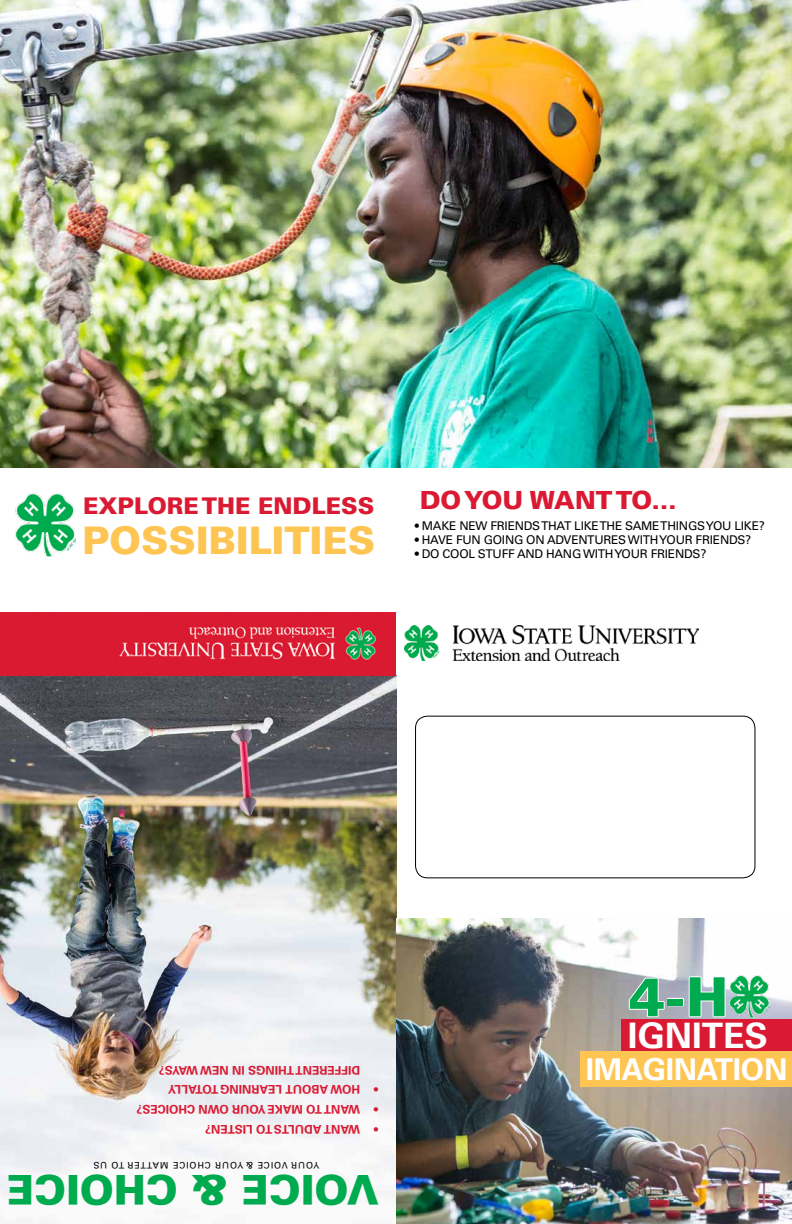
<style>
.page{position:relative;width:792px;height:1224px;background:#fff}
.page>*{position:absolute;margin:0;border:0;box-sizing:border-box;transform-origin:0 0}
.t1{font:900 54px "Univers LT Std";color:#00aa4f}
.t2{font:900 41px "Univers LT Std";color:#00aa4f}
.t3{font:900 38px "Univers LT Std";color:#fec553}
.t4{font:700 35px "Univers LT Std";color:#fff}
.t5{font:700 30px "Univers LT Std";letter-spacing:-.01em;color:#fff}
.t6{font:900 25px "Univers LT Std";color:#da1a32}
.t7{font:900 23px "Univers LT Std";color:#da1a32}
.t8{font:12px "Univers LT Std";letter-spacing:-.02em;color:#000}
.t9{font:700 12px "Univers LT Std";color:#da1a32}
.t10{font:9px "Univers LT Std";letter-spacing:.1em;color:#000}
</style>
<div class="page">
<img style="left:0;top:0;width:792px;height:468px">
<img style="left:0;top:612px;width:396px;height:612px">
<div style="left:415px;top:716px;width:340px;height:162px;border:1px solid #000;border-radius:12px"></div>
<img style="left:396px;top:918px;width:396px;height:306px">
<div style="left:621px;top:1019px;width:171px;height:32px;background:#da1a32"></div>
<img style="left:404px;top:625px;width:295px;height:36px">
<svg style="left:628px;top:977px;width:38px;height:41px"></svg>
<div style="left:667px;top:998px;width:17px;height:8px;border:2px solid #fff"></div>
<svg style="left:688px;top:975px;width:39px;height:43px"></svg>
<img style="left:729px;top:975px;width:40px;height:42px">
<div style="left:580px;top:1051px;width:212px;height:36px;background:#fec553"></div>
<img style="left:15px;top:494px;width:61px;height:62px">
<h3 class="t7" style="left:83px;top:491px;width:293px">EXPLORE THE ENDLESS</h3>
<h3 class="t3" style="left:82px;top:516px;width:295px">POSSIBILITIES</h3>
<h3 class="t6" style="left:420px;top:484px;width:259px">DO YOU WANT TO...</h3>
<p class="t8" style="left:415px;top:519px;width:351px">• MAKE NEW FRIENDS THAT LIKE THE SAME THINGS YOU LIKE?</p>
<p class="t8" style="left:415px;top:533px;width:338px">• HAVE FUN GOING ON ADVENTURES WITH YOUR FRIENDS?</p>
<p class="t8" style="left:415px;top:547px;width:293px">• DO COOL STUFF AND HANG WITH YOUR FRIENDS?</p>
<p class="t9" style="left:360px;top:1077px;width:203px;rotate:-180deg">DIFFERENT THINGS IN NEW WAYS?</p>
<p class="t9" style="left:360px;top:1096px;width:193px;rotate:-180deg">HOW ABOUT LEARNING TOTALLY</p>
<p class="t9" style="left:378px;top:1096px;width:6px;rotate:-180deg">•</p>
<p class="t9" style="left:360px;top:1116px;width:225px;rotate:-180deg">WANT TO MAKE YOUR OWN CHOICES?</p>
<p class="t9" style="left:378px;top:1116px;width:6px;rotate:-180deg">•</p>
<p class="t9" style="left:360px;top:1136px;width:157px;rotate:-180deg">WANT ADULTS TO LISTEN?</p>
<p class="t9" style="left:378px;top:1136px;width:6px;rotate:-180deg">•</p>
<p class="t10" style="left:320px;top:1171px;width:228px;rotate:-180deg">YOUR VOICE &amp; YOUR CHOICE MATTER TO US</p>
<h2 class="t2" style="left:379px;top:1216px;width:373px;rotate:-180deg">VOICE &amp; CHOICE</h2>
<h1 class="t1" style="left:629px;top:963px;width:101px">4-H</h1>
<h3 class="t4" style="left:628px;top:1015px;width:142px">IGNITES</h3>
<h3 class="t5" style="left:586px;top:1052px;width:203px">IMAGINATION</h3>
</div>
